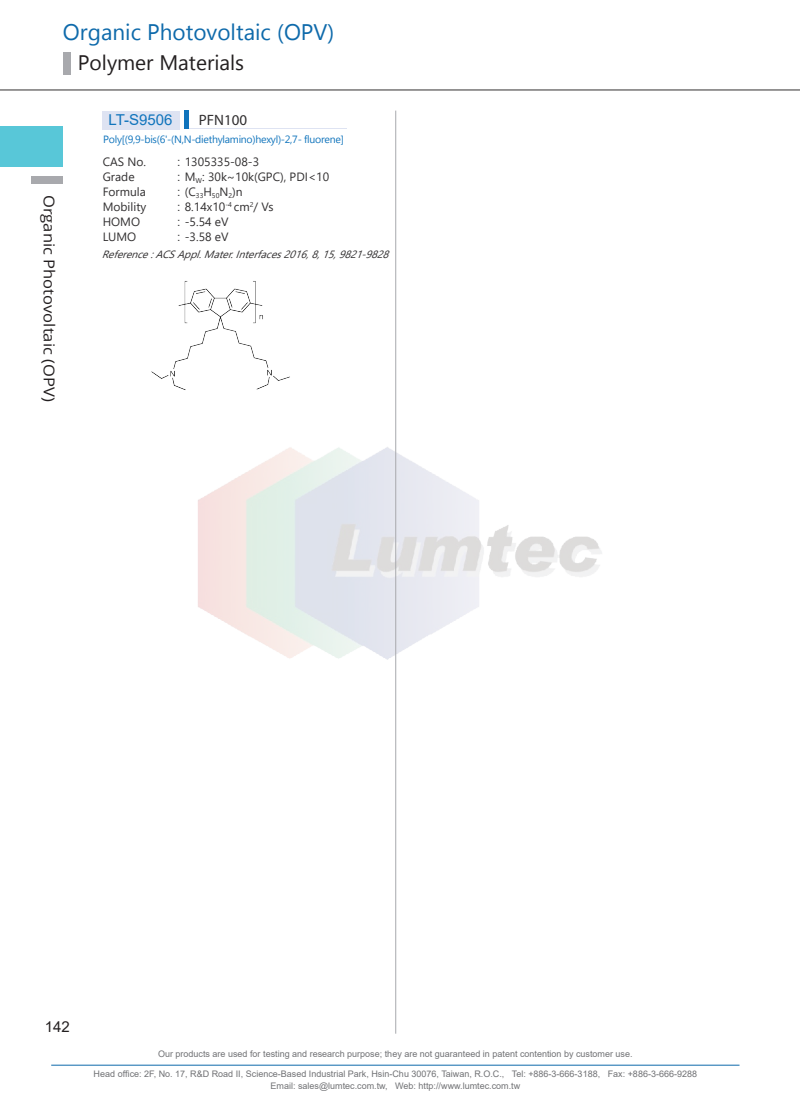
<style>
.page{position:relative;width:800px;height:1106px;background:#fff}
.page>*{position:absolute;margin:0;border:0;box-sizing:border-box;transform-origin:0 0}
.t1{font:22.5px "Microsoft New Tai Lue";color:#0e6aab}
.t2{font:21px "Microsoft New Tai Lue";color:#231f20}
.t3{font:15px "Open Sans";color:#231f20;scale:1.1 1}
.t4{font:15px "Arial";color:#1074bc}
.t5{font:15px "Myriad Pro";color:#312f30}
.t6{font:15px "Arial";color:#231f20}
.t7{font:12px/15px "Segoe UI";color:#312f30}
.t8{font:10.5px "Microsoft Tai Le";letter-spacing:-.025em;color:#1074bc}
.t9{font:italic 10.5px "Segoe UI";color:#312f30}
.t10{font:9px/12px "Arial";color:#717275;text-align:center}
.s1{font-family:"Arial";color:#3e3e3f}
</style>
<div class="page">
<img style="left:198px;top:446px;width:404px;height:214px">
<hr style="left:51px;top:1064px;width:688px;height:1px;background:#0e6aab">
<hr style="left:395px;top:111px;width:1px;height:922px;background:#a8a9ad">
<div style="left:0;top:126px;width:63px;height:41px;background:#58c7d8"></div>
<div style="left:32px;top:176px;width:31px;height:7px;background:#a8a9ad"></div>
<div style="left:63px;top:52px;width:7px;height:22px;background:#a8a9ad"></div>
<hr style="left:0;top:90px;width:799px;height:1px;background:#312f30">
<div style="left:102px;top:111px;width:77px;height:19px;background:#dee3f2"></div>
<hr style="left:185px;top:128px;width:161px;height:1px;background:#dee3f2">
<hr style="left:184px;top:111px;width:4px;height:18px;background:#1074bc">
<img style="left:151px;top:281px;width:139px;height:109px">
<h1 class="t1" style="left:63px;top:19px;width:273px">Organic Photovoltaic (OPV)</h1>
<h2 class="t2" style="left:78px;top:50px;width:168px">Polymer Materials</h2>
<h3 class="t4" style="left:109px;top:110px;width:65px">LT-S9506</h3>
<h3 class="t5" style="left:199px;top:111px;width:50px">PFN100</h3>
<h3 class="t3" style="left:59px;top:195px;width:189px;rotate:90deg">Organic Photovoltaic (OPV)</h3>
<p class="t8" style="left:103px;top:133px;width:242px">Poly[(9,9-bis(6'-(N,N-diethylamino)hexyl)-2,7- fluorene]</p>
<h3 class="t7" style="left:103px;top:153px;width:45px">CAS No.<br>Grade<br>Formula<br>Mobility<br>HOMO<br>LUMO</h3>
<h3 class="t7" style="left:177px;top:153px;width:154px"><span class="s1">:</span> 1305335-08-3<br><span class="s1">:</span> M<sub>W</sub>: 30k~10k(GPC), PDI&lt;10 <span class="s1">:</span> (C<sub>33</sub>H<sub>50</sub>N<sub>2</sub>)n<br><span class="s1">:</span> 8.14x10<sup>-4</sup> cm<sup>2</sup>/ Vs<br><span class="s1">:</span> -5.54 eV<br><span class="s1">:</span> -3.58 eV</h3>
<p class="t9" style="left:102px;top:244px;width:294px">Reference:ACSAppl.Mater.Interfaces2016,8,15,9821-9828</p>
<h3 class="t6" style="left:45px;top:1016px;width:27px">142</h3>
<p class="t10" style="left:158px;top:1048px;width:476px">Our products are used for testing and research purpose; they are not guaranteed in patent contention by customer use.</p>
<p class="t10" style="left:94px;top:1068px;width:604px">Head office: 2F, No. 17, R&amp;D Road II, Science-Based Industrial Park, Hsin-Chu 30076, Taiwan, R.O.C., Tel: +886-3-666-3188, Fax: +886-3-666-9288<br>Email: sales@lumtec.com.tw, Web: http://www.lumtec.com.tw</p>
</div>
